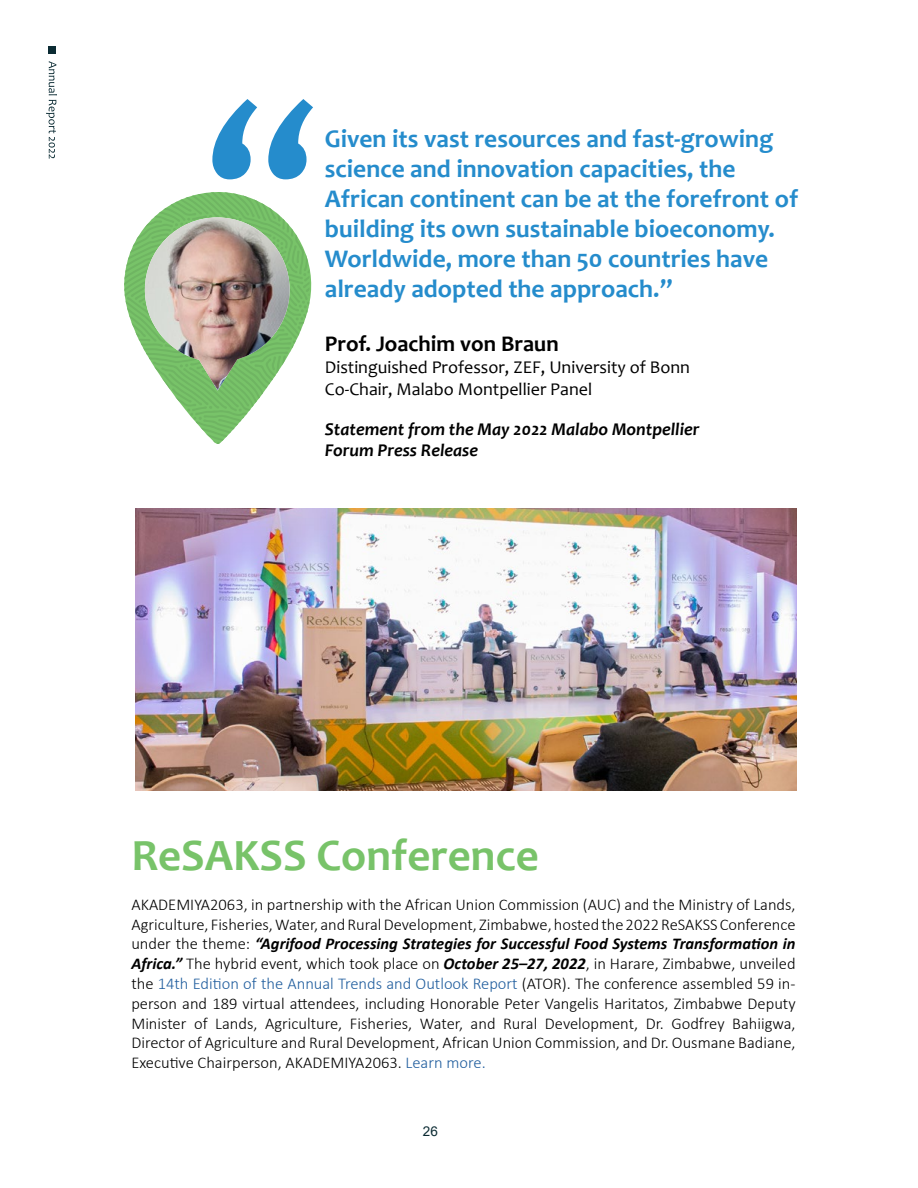
<style>
.page{position:relative;width:918px;height:1188px;background:#fff}
.page>*{position:absolute;margin:0;border:0;box-sizing:border-box;transform-origin:0 0}
.t1{font:700 45px "Candara";color:#78c369}
.t2{font:700 25.5px/30px "Candara";color:#258ccc}
.t3{font:700 22.5px "Candara";color:#000}
.t4{font:18px/21.6px "Candara";color:#000}
.t5{font:italic 700 18px/21.6px "Candara";color:#000}
.t6{font:300 16.5px/19.8px "Calibri";color:#000;text-align:justify}
.t7{font:13.5px "Arial";color:#0b2b33}
.s1{font-weight:700;font-style:italic}
.s2{color:#215e9e}
</style>
<div class="page">
<svg style="left:46px;top:61px;width:11px;height:98px"></svg>
<div style="left:48px;top:47px;width:7px;height:7px;background:#0b2b33"></div>
<svg style="left:124px;top:192px;width:186px;height:252px"></svg>
<svg style="left:145px;top:360px;width:145px;height:31px"></svg>
<img style="left:145px;top:217px;width:145px;height:143px">
<svg style="left:212px;top:99px;width:101px;height:80px"></svg>
<img style="left:136px;top:508px;width:661px;height:283px">
<p class="t2" style="left:325px;top:123px;width:475px">Given its vast resources and fast-growing science and innovation capacities, the African continent can be at the forefront of building its own sustainable bioeconomy.<br>Worldwide, more than 50 countries have already adopted the approach.”</p>
<h3 class="t3" style="left:325px;top:330px;width:235px">Prof. Joachim von Braun</h3>
<p class="t4" style="left:325px;top:356px;width:367px">Distinguished Professor, ZEF, University of Bonn<br>Co-Chair, Malabo Montpellier Panel</p>
<p class="t5" style="left:325px;top:418px;width:376px">Statement from the May 2022 Malabo Montpellier<br>Forum Press Release</p>
<h1 class="t1" style="left:131px;top:827px;width:409px">ReSAKSS Conference</h1>
<p class="t6" style="left:131px;top:894px;width:666px">AKADEMIYA2063, in partnership with the African Union Commission (AUC) and the Ministry of Lands, Agriculture, Fisheries, Water, and Rural Development, Zimbabwe, hosted the 2022 ReSAKSS Conference under the theme: <span class="s1">“Agrifood Processing Strategies for Successful Food Systems Transformation in Africa.”</span> The hybrid event, which took place on <span class="s1">October 25–27, 2022</span>, in Harare, Zimbabwe, unveiled the <span class="s2">14th Edition of the Annual Trends and Outlook Report</span> (ATOR). The conference assembled 59 in&shy;person and 189 virtual attendees, including Honorable Peter Vangelis Haritatos, Zimbabwe Deputy Minister of Lands, Agriculture, Fisheries, Water, and Rural Development, Dr. Godfrey Bahiigwa, Director of Agriculture and Rural Development, African Union Commission, and Dr. Ousmane Badiane, Executive Chairperson, AKADEMIYA2063. <span class="s2">Learn more.</span></p>
<p class="t7" style="left:423px;top:1122px;width:17px">26</p>
</div>
